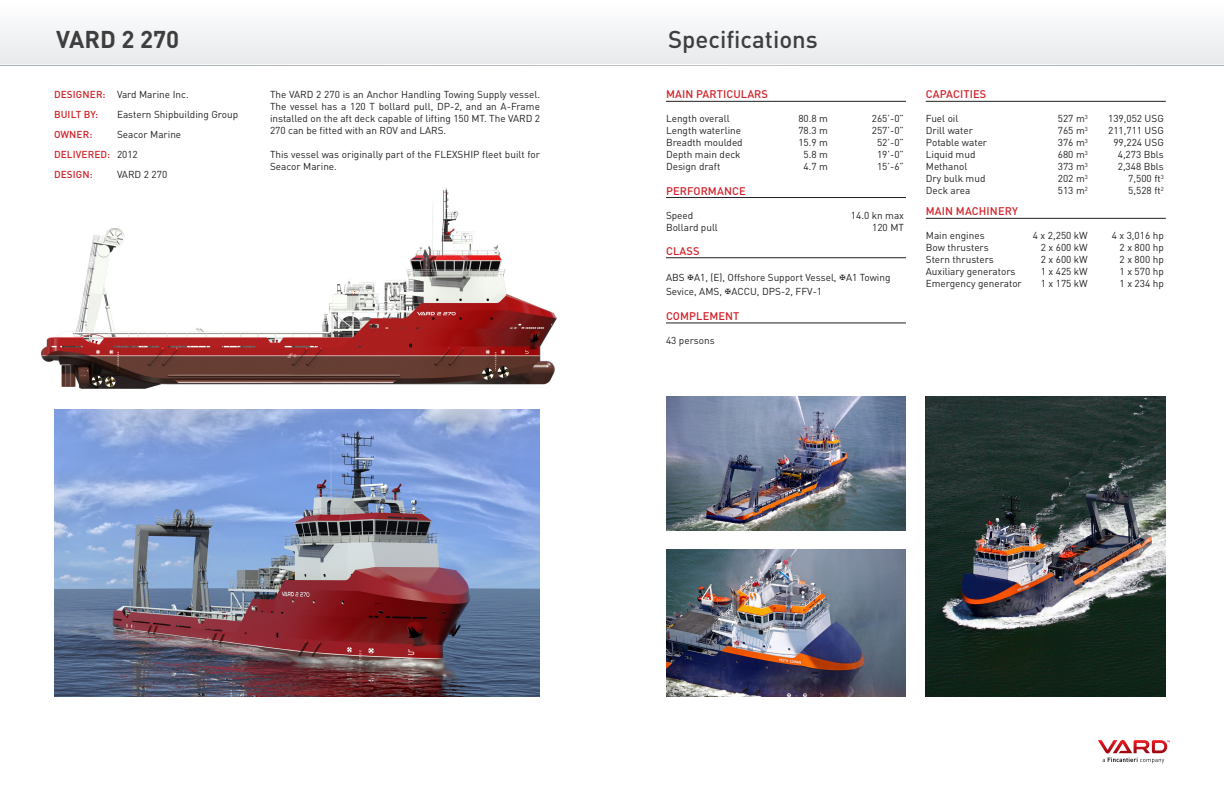
<style>
.page{position:relative;width:1224px;height:792px;background:#fff}
.page>*{position:absolute;margin:0;border:0;box-sizing:border-box;transform-origin:0 0}
.t1{font:700 24px "Vard DIN Pro";color:#3e3e3f}
.t2{font:500 24px "Vard DIN Pro";color:#3e3e3f}
.t3{font:500 11px "Vard DIN Pro";letter-spacing:.01em;color:#d1232a}
.t4{font:10px/12px "Vard DIN Pro";color:#231f20}
.t5{font:500 10px/20px "Vard DIN Pro";letter-spacing:.01em;color:#d1232a}
</style>
<div class="page">
<div style="left:0;top:0;width:1224px;height:66px;background:#f3f4f5"></div>
<hr style="left:0;top:64px;width:1224px;height:2px;background:#f8f9f9">
<hr style="left:0;top:65px;width:1224px;height:1px;background:#b3b8bd">
<hr style="left:666px;top:101px;width:240px;height:1px;background:#231f20">
<hr style="left:666px;top:197px;width:240px;height:1px;background:#231f20">
<hr style="left:666px;top:258px;width:240px;height:1px;background:#231f20">
<hr style="left:666px;top:323px;width:240px;height:1px;background:#231f20">
<hr style="left:926px;top:101px;width:240px;height:1px;background:#231f20">
<hr style="left:926px;top:218px;width:240px;height:1px;background:#231f20">
<svg style="left:1098px;top:740px;width:72px;height:23px"></svg>
<img style="left:41px;top:188px;width:516px;height:201px">
<img style="left:926px;top:396px;width:240px;height:301px">
<img style="left:54px;top:410px;width:486px;height:287px">
<img style="left:666px;top:396px;width:240px;height:135px">
<img style="left:666px;top:549px;width:240px;height:148px">
<h1 class="t1" style="left:56px;top:19px;width:125px">VARD 2 270</h1>
<h1 class="t1" style="left:122px;top:19px;width:127px">SERIES NO.</h1>
<h1 class="t2" style="left:668px;top:20px;width:151px">Specifications</h1>
<p class="t3" style="left:666px;top:86px;width:104px">MAIN PARTICULARS</p>
<p class="t4" style="left:666px;top:112px;width:65px">Length overall</p>
<p class="t4" style="left:798px;top:112px;width:31px">80.8 m</p>
<p class="t4" style="left:872px;top:112px;width:34px">265’-0”</p>
<p class="t4" style="left:666px;top:124px;width:77px">Length waterline</p>
<p class="t4" style="left:798px;top:124px;width:31px">78.3 m</p>
<p class="t4" style="left:872px;top:124px;width:34px">257’-0”</p>
<p class="t4" style="left:666px;top:136px;width:78px">Breadth moulded</p>
<p class="t4" style="left:798px;top:136px;width:31px">15.9 m</p>
<p class="t4" style="left:877px;top:136px;width:28px">52’-0”</p>
<p class="t4" style="left:666px;top:148px;width:76px">Depth main deck</p>
<p class="t4" style="left:804px;top:148px;width:26px">5.8 m</p>
<p class="t4" style="left:877px;top:148px;width:28px">19’-0”</p>
<p class="t4" style="left:666px;top:160px;width:56px">Design draft</p>
<p class="t4" style="left:804px;top:160px;width:26px">4.7 m</p>
<p class="t4" style="left:877px;top:160px;width:28px">15’-6”</p>
<p class="t3" style="left:666px;top:182px;width:81px">PERFORMANCE</p>
<p class="t4" style="left:666px;top:208px;width:29px">Speed</p>
<p class="t4" style="left:851px;top:208px;width:55px">14.0 kn max</p>
<p class="t4" style="left:666px;top:220px;width:53px">Bollard pull</p>
<p class="t4" style="left:872px;top:220px;width:33px">120 MT</p>
<p class="t3" style="left:666px;top:242px;width:35px">CLASS</p>
<p class="t4" style="left:666px;top:269px;width:226px;line-height:14px">ABS A1, (E), Offshore Support Vessel, A1 Towing<br>Sevice, AMS, ACCU, DPS-2, FFV-1</p>
<p class="t3" style="left:666px;top:307px;width:75px">COMPLEMENT</p>
<p class="t4" style="left:666px;top:333px;width:50px">43 persons</p>
<p class="t5" style="left:54px;top:83px;width:58px">DESIGNER:<br>BUILT BY:<br>OWNER:<br>DELIVERED:<br>DESIGN:</p>
<p class="t4" style="left:270px;top:87px;width:272px;text-align:justify">The VARD 2 270 is an Anchor Handling Towing Supply vessel.<br>The vessel has a 120 T bollard pull, DP-2, and an A-Frame installed on the aft deck capable of lifting 150 MT. The VARD 2<br>270 can be fitted with an ROV and LARS.</p>
<p class="t4" style="left:117px;top:83px;width:123px;line-height:20px">Vard Marine Inc.<br>Eastern Shipbuilding Group<br>Seacor Marine<br>2012<br>VARD 2 270</p>
<p class="t4" style="left:270px;top:147px;width:272px">This vessel was originally part of the FLEXSHIP fleet built for<br>Seacor Marine.</p>
<p class="t3" style="left:926px;top:86px;width:62px">CAPACITIES</p>
<p class="t4" style="left:926px;top:112px;width:34px">Fuel oil</p>
<p class="t4" style="left:1058px;top:112px;width:31px">527 m<sup>3</sup></p>
<p class="t4" style="left:1108px;top:112px;width:57px">139,052 USG</p>
<p class="t4" style="left:926px;top:124px;width:49px">Drill water</p>
<p class="t4" style="left:1058px;top:124px;width:31px">765 m<sup>3</sup></p>
<p class="t4" style="left:1108px;top:124px;width:57px">211,711 USG</p>
<p class="t4" style="left:926px;top:136px;width:63px">Potable water</p>
<p class="t4" style="left:1058px;top:136px;width:31px">376 m<sup>3</sup></p>
<p class="t4" style="left:1113px;top:136px;width:52px">99,224 USG</p>
<p class="t4" style="left:926px;top:148px;width:51px">Liquid mud</p>
<p class="t4" style="left:1058px;top:148px;width:31px">680 m<sup>3</sup></p>
<p class="t4" style="left:1118px;top:148px;width:48px">4,273 Bbls</p>
<p class="t4" style="left:926px;top:160px;width:43px">Methanol</p>
<p class="t4" style="left:1058px;top:160px;width:31px">373 m<sup>3</sup></p>
<p class="t4" style="left:1118px;top:160px;width:48px">2,348 Bbls</p>
<p class="t4" style="left:926px;top:172px;width:61px">Dry bulk mud</p>
<p class="t4" style="left:1058px;top:172px;width:31px">202 m<sup>3</sup></p>
<p class="t4" style="left:1128px;top:172px;width:37px">7,500 ft<sup>3</sup></p>
<p class="t4" style="left:926px;top:184px;width:46px">Deck area</p>
<p class="t4" style="left:1058px;top:184px;width:31px">513 m<sup>2</sup></p>
<p class="t4" style="left:1128px;top:184px;width:37px">5,528 ft<sup>2</sup></p>
<p class="t3" style="left:926px;top:203px;width:94px">MAIN MACHINERY</p>
<p class="t4" style="left:926px;top:229px;width:60px">Main engines</p>
<p class="t4" style="left:1033px;top:229px;width:56px">4 x 2,250 kW</p>
<p class="t4" style="left:1112px;top:229px;width:54px">4 x 3,016 hp</p>
<p class="t4" style="left:926px;top:241px;width:64px">Bow thrusters</p>
<p class="t4" style="left:1041px;top:241px;width:49px">2 x 600 kW</p>
<p class="t4" style="left:1120px;top:241px;width:46px">2 x 800 hp</p>
<p class="t4" style="left:926px;top:253px;width:70px">Stern thrusters</p>
<p class="t4" style="left:1041px;top:253px;width:49px">2 x 600 kW</p>
<p class="t4" style="left:1120px;top:253px;width:46px">2 x 800 hp</p>
<p class="t4" style="left:926px;top:265px;width:91px">Auxiliary generators</p>
<p class="t4" style="left:1041px;top:265px;width:49px">1 x 425 kW</p>
<p class="t4" style="left:1120px;top:265px;width:46px">1 x 570 hp</p>
<p class="t4" style="left:926px;top:277px;width:98px">Emergency generator</p>
<p class="t4" style="left:1041px;top:277px;width:49px">1 x 175 kW</p>
<p class="t4" style="left:1120px;top:277px;width:46px">1 x 234 hp</p>
</div>
